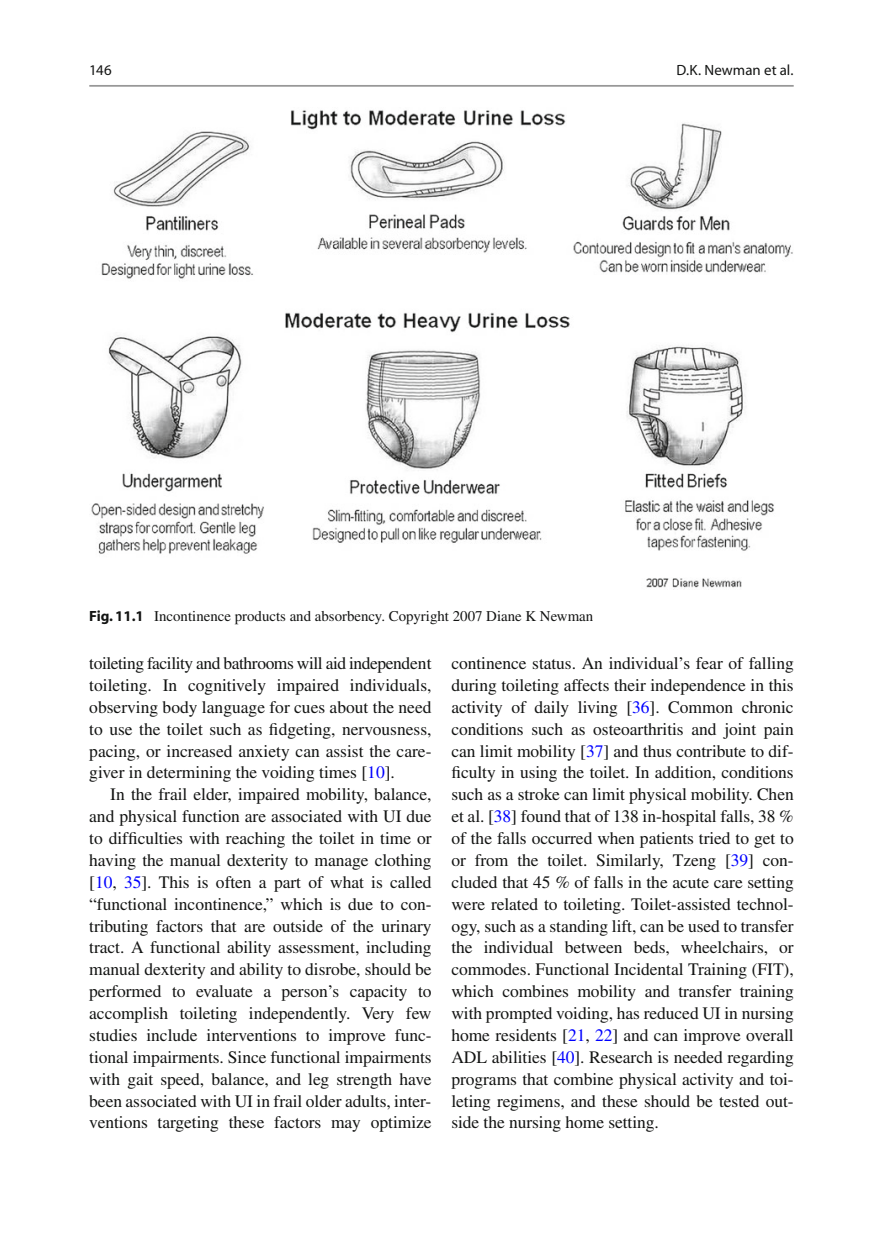
<style>
.page{position:relative;width:883px;height:1260px;background:#fff}
.page>*{position:absolute;margin:0;border:0;box-sizing:border-box;transform-origin:0 0}
.t1{font:17.5px/21.9px "Times";letter-spacing:-.005em;color:#131413;text-align:justify}
.t2{font:14.88px "Times";color:#131413}
.t3{font:14.88px "Myriad";letter-spacing:.005em;color:#131413}
.s1{font-family:"Myriad";font-weight:700}
.s2{color:#00f}
</style>
<div class="page">
<img style="left:91px;top:110px;width:702px;height:479px">
<hr style="left:89px;top:85px;width:705px;height:2px;background:#989898">
<p class="t3" style="left:89px;top:64px;width:24px">146</p>
<p class="t3" style="left:677px;top:64px;width:119px">D.K. Newman et al.</p>
<p class="t2" style="left:89px;top:610px;width:506px"><span class="s1">Fig. 11.1</span> Incontinence products and absorbency. Copyright 2007 Diane K Newman</p>
<p class="t1" style="left:89px;top:654px;width:344px">toileting facility and bathrooms will aid independent toileting. In cognitively impaired individuals, observing body language for cues about the need to use the toilet such as fidgeting, nervousness, pacing, or increased anxiety can assist the care&shy;giver in determining the voiding times [ <span class="s2">10</span> ].</p>
<p class="t1" style="left:89px;top:785px;width:344px;text-indent:21px">In the frail elder, impaired mobility, balance, and physical function are associated with UI due to difficulties with reaching the toilet in time or having the manual dexterity to manage clothing [ <span class="s2">10</span> , <span class="s2">35</span> ]. This is often a part of what is called “functional incontinence,” which is due to con&shy;tributing factors that are outside of the urinary tract. A functional ability assessment, including manual dexterity and ability to disrobe, should be performed to evaluate a person’s capacity to accomplish toileting independently. Very few studies include interventions to improve func&shy;tional impairments. Since functional impairments with gait speed, balance, and leg strength have been associated with UI in frail older adults, inter&shy;ventions targeting these factors may optimize</p>
<p class="t1" style="left:451px;top:654px;width:344px">continence status. An individual’s fear of falling during toileting affects their independence in this activity of daily living [ <span class="s2">36</span> ]. Common chronic conditions such as osteoarthritis and joint pain can limit mobility [ <span class="s2">37</span> ] and thus contribute to dif&shy;ficulty in using the toilet. In addition, conditions such as a stroke can limit physical mobility. Chen et al. [ <span class="s2">38</span> ] found that of 138 in- hospital falls, 38 % of the falls occurred when patients tried to get to or from the toilet. Similarly, Tzeng [ <span class="s2">39</span> ] con&shy;cluded that 45 % of falls in the acute care setting were related to toileting. Toilet- assisted technol&shy;ogy, such as a standing lift, can be used to transfer the individual between beds, wheelchairs, or commodes. Functional Incidental Training (FIT), which combines mobility and transfer training with prompted voiding, has reduced UI in nursing home residents [ <span class="s2">21</span> , <span class="s2">22</span> ] and can improve overall ADL abilities [ <span class="s2">40</span> ]. Research is needed regarding programs that combine physical activity and toi&shy;leting regimens, and these should be tested out&shy;side the nursing home setting.</p>
</div>
